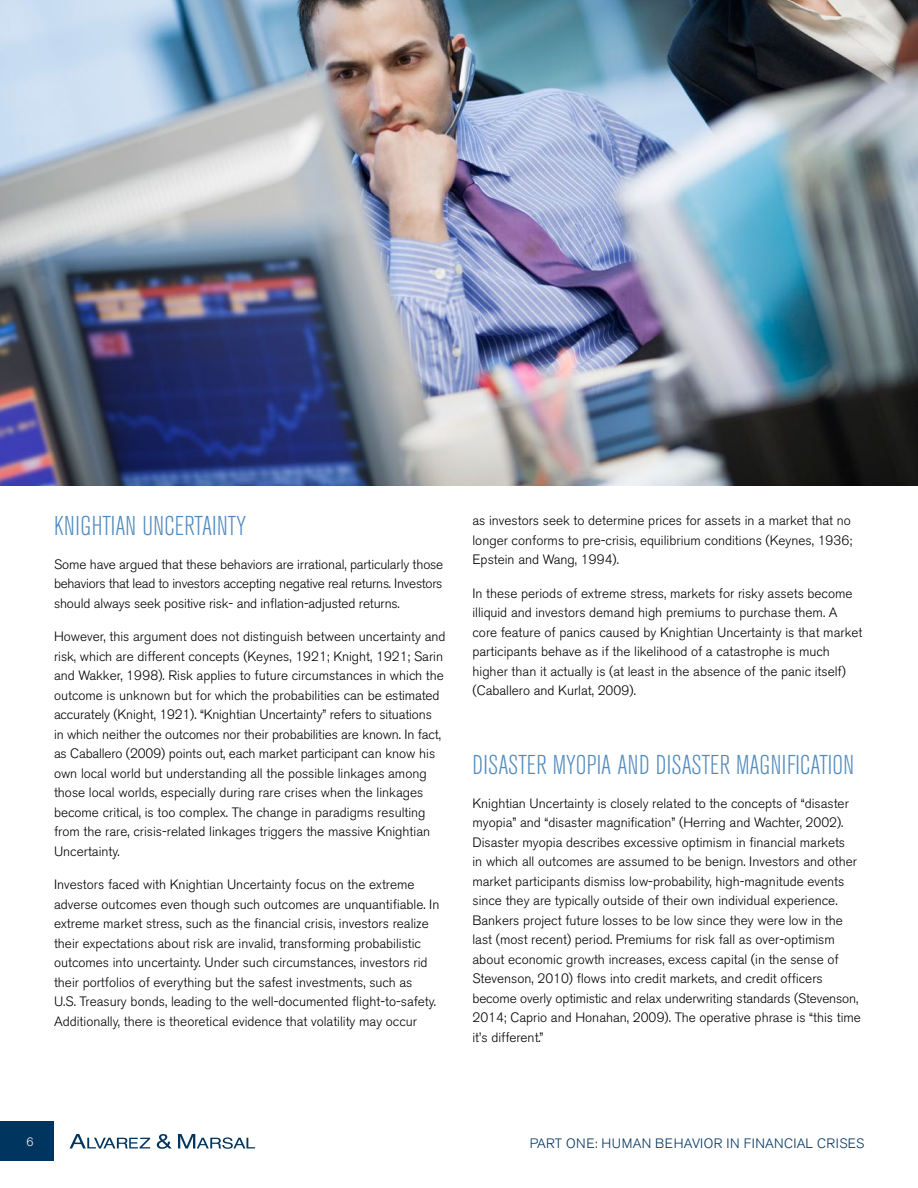
<style>
.page{position:relative;width:918px;height:1188px;background:#fff}
.page>*{position:absolute;margin:0;border:0;box-sizing:border-box;transform-origin:0 0}
.t1{font:300 condensed 27px "Akzidenz Grotesk BE";color:#4f8abe}
.t2{font:300 13.5px/19.5px "Akzidenz Grotesk BE";color:#000}
.t3{font:300 13.5px "Akzidenz Grotesk BE";letter-spacing:.03em;color:#00355f}
.t4{font:300 12px "Akzidenz Grotesk BE";color:#fff}
</style>
<div class="page">
<div style="left:0;top:1122px;width:54px;height:39px;background:#00355f"></div>
<svg style="left:70px;top:1134px;width:80px;height:14px"></svg>
<svg style="left:157px;top:1134px;width:15px;height:15px"></svg>
<svg style="left:178px;top:1134px;width:77px;height:15px"></svg>
<img style="left:0;top:0;width:918px;height:486px">
<h1 class="t1" style="left:54px;top:512px;width:194px">KNIGHTIAN UNCERTAINTY</h1>
<p class="t2" style="left:54px;top:555px;width:391px;text-align:justify">Some have argued that these behaviors are irrational, particularly those behaviors that lead to investors accepting negative real returns. Investors should always seek positive risk- and inflation-adjusted returns.</p>
<p class="t2" style="left:54px;top:627px;width:393px">However, this argument does not distinguish between uncertainty and risk, which are different concepts (Keynes, 1921; Knight, 1921; Sarin and Wakker, 1998). Risk applies to future circumstances in which the outcome is unknown but for which the probabilities can be estimated accurately (Knight, 1921). “Knightian Uncertainty” refers to situations<br>in which neither the outcomes nor their probabilities are known. In fact, as Caballero (2009) points out, each market participant can know his own local world but understanding all the possible linkages among those local worlds, especially during rare crises when the linkages become critical, is too complex. The change in paradigms resulting from the rare, crisis-related linkages triggers the massive Knightian Uncertainty.</p>
<p class="t2" style="left:54px;top:875px;width:387px">Investors faced with Knightian Uncertainty focus on the extreme adverse outcomes even though such outcomes are unquantifiable. In extreme market stress, such as the financial crisis, investors realize their expectations about risk are invalid, transforming probabilistic outcomes into uncertainty. Under such circumstances, investors rid their portfolios of everything but the safest investments, such as<br>U.S. Treasury bonds, leading to the well-documented flight-to-safety.<br>Additionally, there is theoretical evidence that volatility may occur</p>
<p class="t2" style="left:472px;top:511px;width:381px;text-align:justify">as investors seek to determine prices for assets in a market that no longer conforms to pre-crisis, equilibrium conditions (Keynes, 1936; Epstein and Wang, 1994).</p>
<p class="t2" style="left:472px;top:583px;width:391px">In these periods of extreme stress, markets for risky assets become illiquid and investors demand high premiums to purchase them. A core feature of panics caused by Knightian Uncertainty is that market participants behave as if the likelihood of a catastrophe is much higher than it actually is (at least in the absence of the panic itself) (Caballero and Kurlat, 2009).</p>
<h1 class="t1" style="left:472px;top:751px;width:383px">DISASTER MYOPIA AND DISASTER MAGNIFICATION</h1>
<p class="t2" style="left:472px;top:794px;width:390px">Knightian Uncertainty is closely related to the concepts of “disaster myopia” and “disaster magnification” (Herring and Wachter, 2002).<br>Disaster myopia describes excessive optimism in financial markets<br>in which all outcomes are assumed to be benign. Investors and other market participants dismiss low-probability, high-magnitude events since they are typically outside of their own individual experience.<br>Bankers project future losses to be low since they were low in the last (most recent) period. Premiums for risk fall as over-optimism about economic growth increases, excess capital (in the sense of Stevenson, 2010) flows into credit markets, and credit officers become overly optimistic and relax underwriting standards (Stevenson, 2014; Caprio and Honahan, 2009). The operative phrase is “this time it’s different.”</p>
<p class="t4" style="left:27px;top:1135px;width:8px">6</p>
<p class="t3" style="left:530px;top:1136px;width:336px">PART ONE: HUMAN BEHAVIOR IN FINANCIAL CRISES</p>
</div>
